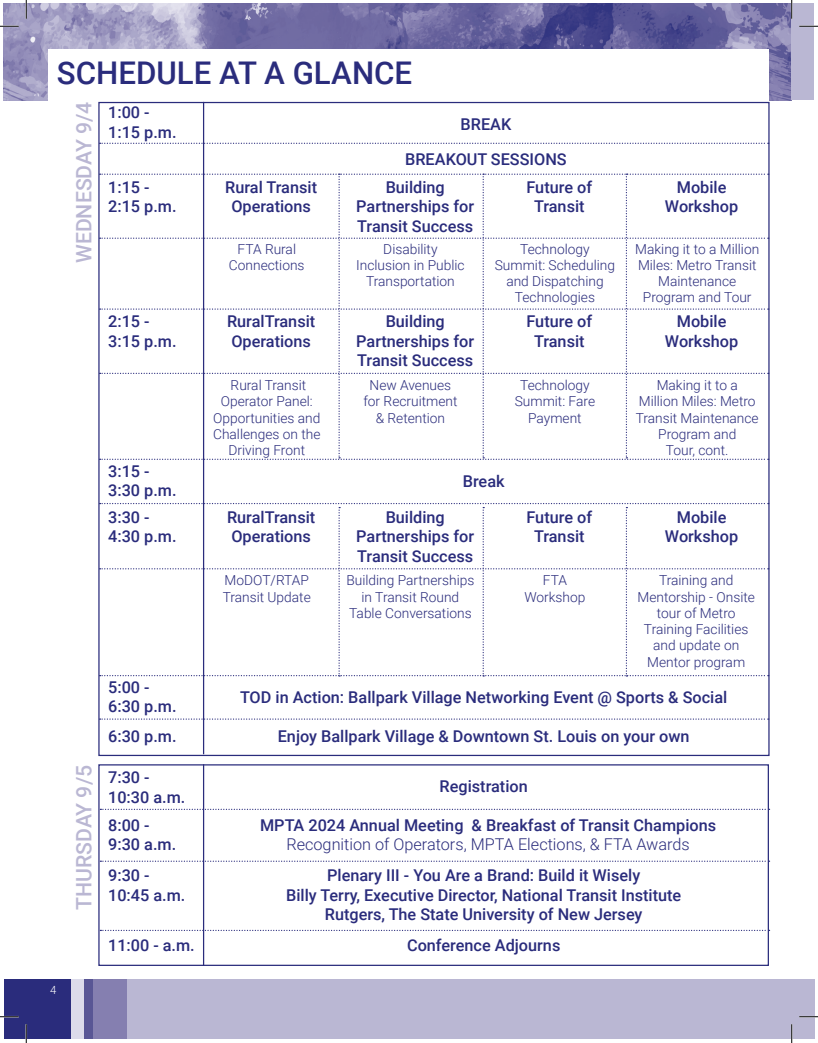
<style>
.page{position:relative;width:818px;height:1043px;background:#fff}
.page>*{position:absolute;margin:0;border:0;box-sizing:border-box;transform-origin:0 0}
.t1{font:500 31.25px "Roboto";color:#2a2c7c}
.t2{font:500 21.25px "Roboto";color:#bab7d3}
.t3{font:500 16.25px/19.5px "Roboto";color:#2a2c7c}
.t4{font:300 16.25px "Roboto";color:#2a2c7c}
.t5{font:300 13.75px/16.2px "Roboto";color:#2a2c7c;text-align:center}
.t6{font:300 11.25px "Roboto";color:#fff}
</style>
<div class="page">
<img style="left:4px;top:4px;width:787px;height:96px">
<div style="left:49px;top:50px;width:720px;height:56px;background:#fff"></div>
<div style="left:791px;top:4px;width:23px;height:96px;background:#bab7d3"></div>
<div style="left:4px;top:979px;width:67px;height:60px;background:#2a2c7c"></div>
<div style="left:71px;top:979px;width:14px;height:60px;background:#dcdbea"></div>
<div style="left:84px;top:979px;width:10px;height:60px;background:#595695"></div>
<div style="left:94px;top:979px;width:33px;height:60px;background:#857fb0"></div>
<div style="left:127px;top:979px;width:687px;height:60px;background:#bab7d3"></div>
<div style="left:98px;top:764px;width:670px;height:202px;border:1px solid #2a2c7c"></div>
<svg style="left:100px;top:808px;width:669px;height:2px"></svg>
<svg style="left:100px;top:929px;width:669px;height:2px"></svg>
<svg style="left:100px;top:860px;width:669px;height:1px"></svg>
<hr style="left:203px;top:764px;width:1px;height:201px;background:#2a2c7c">
<svg style="left:100px;top:174px;width:668px;height:286px"></svg>
<svg style="left:100px;top:503px;width:668px;height:173px"></svg>
<svg style="left:100px;top:718px;width:668px;height:1px"></svg>
<hr style="left:203px;top:102px;width:1px;height:652px;background:#2a2c7c">
<svg style="left:100px;top:143px;width:668px;height:1px"></svg>
<svg style="left:0;top:25px;width:19px;height:2px"></svg>
<svg style="left:799px;top:25px;width:19px;height:2px"></svg>
<svg style="left:0;top:1016px;width:19px;height:1px"></svg>
<svg style="left:799px;top:1015px;width:19px;height:2px"></svg>
<svg style="left:25px;top:0;width:2px;height:19px"></svg>
<svg style="left:25px;top:1024px;width:2px;height:18px"></svg>
<svg style="left:790px;top:0;width:2px;height:19px"></svg>
<svg style="left:791px;top:1024px;width:1px;height:18px"></svg>
<h1 class="t1" style="left:57px;top:51px;width:357px">SCHEDULE AT A GLANCE</h1>
<h2 class="t2" style="left:69px;top:263px;width:163px;rotate:-90deg">WEDNESDAY 9/4</h2>
<p class="t3" style="left:108px;top:102px;width:70px">1:00 -<br>1:15 p.m.</p>
<p class="t3" style="left:460px;top:114px;width:52px">BREAK</p>
<p class="t3" style="left:405px;top:149px;width:163px">BREAKOUT SESSIONS</p>
<p class="t3" style="left:108px;top:176px;width:70px">1:15 -<br>2:15 p.m.</p>
<p class="t3" style="left:225px;top:176px;width:93px;text-align:center">Rural Transit<br>Operations</p>
<p class="t3" style="left:356px;top:176px;width:119px;text-align:center">Building<br>Partnerships for<br>Transit Success</p>
<p class="t3" style="left:526px;top:176px;width:67px;text-align:center">Future of<br>Transit</p>
<p class="t3" style="left:665px;top:176px;width:75px;text-align:center">Mobile<br>Workshop</p>
<p class="t5" style="left:229px;top:240px;width:77px">FTA Rural<br>Connections</p>
<p class="t5" style="left:356px;top:240px;width:110px">Disability<br>Inclusion in Public<br>Transportation</p>
<p class="t5" style="left:495px;top:240px;width:122px">Technology<br>Summit: Scheduling and Dispatching<br>Technologies</p>
<p class="t5" style="left:635px;top:240px;width:125px">Making it to a Million<br>Miles: Metro Transit<br>Maintenance<br>Program and Tour</p>
<p class="t3" style="left:108px;top:311px;width:70px">2:15 -<br>3:15 p.m.</p>
<p class="t3" style="left:108px;top:460px;width:70px">3:15 -<br>3:30 p.m.</p>
<p class="t3" style="left:108px;top:506px;width:70px">3:30 -<br>4:30 p.m.</p>
<p class="t3" style="left:227px;top:311px;width:90px">RuralTransit<br>Operations</p>
<p class="t3" style="left:356px;top:311px;width:119px;text-align:center">Building<br>Partnerships for<br>Transit Success</p>
<p class="t3" style="left:526px;top:311px;width:67px;text-align:center">Future of<br>Transit</p>
<p class="t3" style="left:665px;top:311px;width:75px;text-align:center">Mobile<br>Workshop</p>
<p class="t5" style="left:213px;top:376px;width:109px">Rural Transit<br>Operator Panel:<br>Opportunities and<br>Challenges on the<br>Driving Front</p>
<p class="t5" style="left:363px;top:376px;width:96px">New Avenues for Recruitment &amp; Retention</p>
<p class="t5" style="left:515px;top:376px;width:82px">Technology<br>Summit: Fare<br>Payment</p>
<p class="t5" style="left:635px;top:376px;width:124px">Making it to a<br>Million Miles: Metro<br>Transit Maintenance<br>Program and<br>Tour, cont.</p>
<p class="t3" style="left:463px;top:470px;width:43px">Break</p>
<p class="t3" style="left:227px;top:506px;width:90px">RuralTransit<br>Operations</p>
<p class="t3" style="left:356px;top:506px;width:119px;text-align:center">Building<br>Partnerships for<br>Transit Success</p>
<p class="t3" style="left:526px;top:506px;width:67px;text-align:center">Future of<br>Transit</p>
<p class="t3" style="left:665px;top:506px;width:75px;text-align:center">Mobile<br>Workshop</p>
<p class="t5" style="left:223px;top:572px;width:89px;text-align:left">MoDOT/RTAP<br>Transit Update</p>
<p class="t5" style="left:346px;top:572px;width:129px">Building Partnerships in Transit Round<br>Table Conversations</p>
<p class="t5" style="left:524px;top:572px;width:62px">FTA<br>Workshop</p>
<p class="t5" style="left:637px;top:572px;width:119px">Training and<br>Mentorship - Onsite tour of Metro<br>Training Facilities and update on<br>Mentor program</p>
<p class="t6" style="left:50px;top:982px;width:8px">4</p>
<h2 class="t2" style="left:69px;top:910px;width:146px;rotate:-90deg">THURSDAY 9/5</h2>
<p class="t3" style="left:108px;top:676px;width:70px">5:00 -<br>6:30 p.m.</p>
<p class="t3" style="left:108px;top:725px;width:70px">6:30 p.m.</p>
<p class="t3" style="left:278px;top:725px;width:413px">Enjoy Ballpark Village &amp; Downtown St. Louis on your own</p>
<p class="t3" style="left:240px;top:687px;width:489px">TOD in Action: Ballpark Village Networking Event @ Sports &amp; Social</p>
<p class="t3" style="left:108px;top:767px;width:79px">7:30 -<br>10:30 a.m.</p>
<p class="t3" style="left:439px;top:775px;width:90px">Registration</p>
<p class="t3" style="left:108px;top:814px;width:70px">8:00 -<br>9:30 a.m.</p>
<p class="t3" style="left:260px;top:814px;width:457px">MPTA 2024 Annual Meeting &amp; Breakfast of Transit Champions</p>
<p class="t4" style="left:286px;top:833px;width:405px">Recognition of Operators, MPTA Elections, &amp; FTA Awards</p>
<p class="t3" style="left:108px;top:865px;width:79px">9:30 -<br>10:45 a.m.</p>
<p class="t3" style="left:286px;top:865px;width:396px;text-align:center">Plenary III - You Are a Brand: Build it Wisely<br>Billy Terry, Executive Director, National Transit Institute<br>Rutgers, The State University of New Jersey</p>
<p class="t3" style="left:108px;top:935px;width:88px">11:00 - a.m.</p>
<p class="t3" style="left:407px;top:935px;width:155px">Conference Adjourns</p>
</div>
